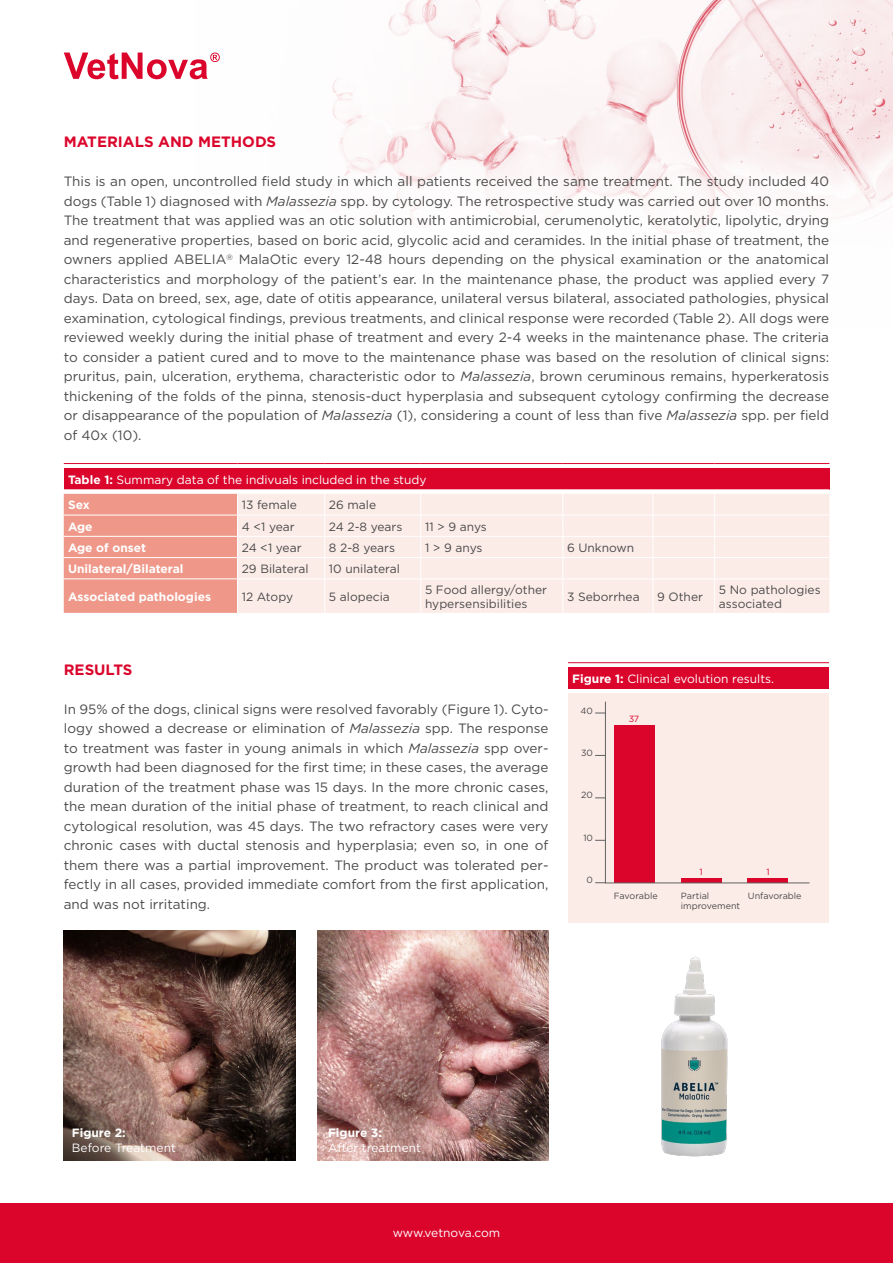
<style>
.page{position:relative;width:893px;height:1263px;background:#fff}
.page>*{position:absolute;margin:0;border:0;box-sizing:border-box;transform-origin:0 0}
.t1{font:700 15px "Gotham HTF";color:#db052c}
.t2{font:13.5px/19.5px "Gotham HTF";color:#4a4a49;text-align:justify}
.t3{font:12px/13.5px "Gotham";color:#4a4a49}
.t4{font:12px/25.5px "Gotham";color:#fff}
.t5{font:700 12px "Gotham";color:#fff}
.t6{font:12px "Gotham HTF";color:#fff}
.t7{font:700 12px "Gotham HTF";color:#fff}
.t8{font:9px "Gotham";color:#4a4a49}
.t9{font:9px "Gotham";color:#db052c}
.s1{font-style:italic}
.s2{font-weight:700}
</style>
<div class="page">
<img style="left:487px;top:0;width:406px;height:154px">
<div style="left:0;top:1203px;width:893px;height:60px;background:#db052c"></div>
<div style="left:64px;top:468px;width:765px;height:21px;background:#db052c"></div>
<svg style="left:64px;top:489px;width:765px;height:124px;background:#f9dbd5"></svg>
<hr style="left:64px;top:578px;width:174px;height:1px;background:#fff">
<hr style="left:238px;top:578px;width:87px;height:1px;background:#fff">
<hr style="left:237px;top:579px;width:1px;height:34px;background:#fff">
<hr style="left:325px;top:578px;width:96px;height:1px;background:#fff">
<hr style="left:324px;top:579px;width:1px;height:34px;background:#fff">
<hr style="left:421px;top:578px;width:142px;height:1px;background:#fff">
<hr style="left:420px;top:579px;width:1px;height:34px;background:#fff">
<hr style="left:563px;top:578px;width:90px;height:1px;background:#fff">
<hr style="left:562px;top:579px;width:1px;height:34px;background:#fff">
<hr style="left:653px;top:578px;width:62px;height:1px;background:#fff">
<hr style="left:653px;top:579px;width:1px;height:34px;background:#fff">
<hr style="left:715px;top:578px;width:114px;height:1px;background:#fff">
<hr style="left:714px;top:579px;width:1px;height:34px;background:#fff">
<hr style="left:64px;top:463px;width:174px;height:1px;background:#db052c">
<hr style="left:238px;top:463px;width:87px;height:1px;background:#db052c">
<hr style="left:325px;top:463px;width:96px;height:1px;background:#db052c">
<hr style="left:421px;top:463px;width:142px;height:1px;background:#db052c">
<hr style="left:563px;top:463px;width:90px;height:1px;background:#db052c">
<hr style="left:653px;top:463px;width:62px;height:1px;background:#db052c">
<hr style="left:715px;top:463px;width:114px;height:1px;background:#db052c">
<div style="left:568px;top:667px;width:261px;height:21px;background:#db052c"></div>
<div style="left:568px;top:693px;width:261px;height:229px;background:#fcece8"></div>
<hr style="left:568px;top:662px;width:261px;height:1px;background:#db052c">
<svg style="left:595px;top:701px;width:215px;height:183px"></svg>
<img style="left:661px;top:956px;width:67px;height:201px">
<svg style="left:64px;top:53px;width:156px;height:26px"></svg>
<img style="left:64px;top:930px;width:231px;height:230px">
<img style="left:317px;top:930px;width:232px;height:230px">
<p class="t1" style="left:64px;top:133px;width:214px">MATERIALS AND METHODS</p>
<p class="t2" style="left:64px;top:171px;width:767px">This is an open, uncontrolled field study in which all patients received the same treatment. The study included 40 dogs (Table 1) diagnosed with <span class="s1">Malassezia</span> spp. by cytology. The retrospective study was carried out over 10 months.<br>The treatment that was applied was an otic solution with antimicrobial, cerumenolytic, keratolytic, lipolytic, drying and regenerative properties, based on boric acid, glycolic acid and ceramides. In the initial phase of treatment, the owners applied ABELIA<sup>®</sup> MalaOtic every 12-48 hours depending on the physical examination or the anatomical characteristics and morphology of the patient’s ear. In the maintenance phase, the product was applied every 7 days. Data on breed, sex, age, date of otitis appearance, unilateral versus bilateral, associated pathologies, physical examination, cytological findings, previous treatments, and clinical response were recorded (Table 2). All dogs were reviewed weekly during the initial phase of treatment and every 2-4 weeks in the maintenance phase. The criteria to consider a patient cured and to move to the maintenance phase was based on the resolution of clinical signs: pruritus, pain, ulceration, erythema, characteristic odor to <span class="s1">Malassezia</span>, brown ceruminous remains, hyperkeratosis thickening of the folds of the pinna, stenosis-duct hyperplasia and subsequent cytology confirming the decrease or disappearance of the population of <span class="s1">Malassezia</span> (1), considering a count of less than five <span class="s1">Malassezia</span> spp. per field of 40x (10).</p>
<p class="t4" style="left:68px;top:466px;width:360px"><span class="s2">Table 1:</span> Summary data of the indivuals included in the study<br><span class="s2">Sex</span></p>
<p class="t3" style="left:242px;top:498px;width:57px">13 female</p>
<p class="t3" style="left:329px;top:498px;width:49px">26 male</p>
<p class="t5" style="left:68px;top:519px;width:26px">Age</p>
<p class="t3" style="left:242px;top:519px;width:54px">4 &lt;1 year</p>
<p class="t3" style="left:329px;top:519px;width:75px">24 2-8 years</p>
<p class="t3" style="left:425px;top:519px;width:63px">11 &gt; 9 anys</p>
<p class="t5" style="left:68px;top:541px;width:80px">Age of onset</p>
<p class="t3" style="left:242px;top:541px;width:61px">24 &lt;1 year</p>
<p class="t3" style="left:329px;top:541px;width:68px">8 2-8 years</p>
<p class="t3" style="left:425px;top:541px;width:59px">1 &gt; 9 anys</p>
<p class="t3" style="left:567px;top:541px;width:69px">6 Unknown</p>
<p class="t5" style="left:68px;top:562px;width:117px">Unilateral/Bilateral</p>
<p class="t3" style="left:242px;top:562px;width:68px">29 Bilateral</p>
<p class="t3" style="left:329px;top:562px;width:72px">10 unilateral</p>
<p class="t5" style="left:68px;top:590px;width:145px">Associated pathologies</p>
<p class="t3" style="left:242px;top:590px;width:53px">12 Atopy</p>
<p class="t3" style="left:329px;top:590px;width:62px">5 alopecia</p>
<p class="t3" style="left:425px;top:583px;width:123px">5 Food allergy/other hypersensibilities</p>
<p class="t3" style="left:567px;top:590px;width:74px">3 Seborrhea</p>
<p class="t3" style="left:657px;top:590px;width:47px">9 Other</p>
<p class="t3" style="left:719px;top:583px;width:103px">5 No pathologies associated</p>
<p class="t1" style="left:64px;top:661px;width:70px">RESULTS</p>
<p class="t2" style="left:64px;top:699px;width:486px">In 95% of the dogs, clinical signs were resolved favorably (Figure 1). Cyto&shy;logy showed a decrease or elimination of <span class="s1">Malassezia</span> spp. The response to treatment was faster in young animals in which <span class="s1">Malassezia</span> spp over&shy;growth had been diagnosed for the first time; in these cases, the average duration of the treatment phase was 15 days. In the more chronic cases, the mean duration of the initial phase of treatment, to reach clinical and cytological resolution, was 45 days. The two refractory cases were very chronic cases with ductal stenosis and hyperplasia; even so, in one of them there was a partial improvement. The product was tolerated per&shy;fectly in all cases, provided immediate comfort from the first application, and was not irritating.</p>
<p class="t4" style="left:572px;top:666px;width:203px"><span class="s2">Figure 1:</span> Clinical evolution results.</p>
<p class="t8" style="left:581px;top:706px;width:14px">40</p>
<p class="t8" style="left:581px;top:748px;width:13px">30</p>
<p class="t8" style="left:581px;top:790px;width:13px">20</p>
<p class="t8" style="left:583px;top:832px;width:11px">10</p>
<p class="t8" style="left:587px;top:875px;width:8px">0</p>
<p class="t9" style="left:629px;top:714px;width:12px">37</p>
<p class="t9" style="left:699px;top:867px;width:5px">1</p>
<p class="t9" style="left:766px;top:867px;width:5px">1</p>
<p class="t8" style="left:614px;top:891px;width:45px">Favorable</p>
<p class="t8" style="left:681px;top:891px;width:30px">Partial</p>
<p class="t8" style="left:748px;top:891px;width:55px">Unfavorable</p>
<p class="t8" style="left:681px;top:901px;width:61px">improvement</p>
<p class="t7" style="left:72px;top:1126px;width:55px">Figure 2:</p>
<p class="t6" style="left:72px;top:1141px;width:105px">Before Treatment</p>
<p class="t7" style="left:328px;top:1126px;width:55px">Figure 3:</p>
<p class="t6" style="left:328px;top:1141px;width:94px">After treatment</p>
<p class="t6" style="left:393px;top:1226px;width:109px">www.vetnova.com</p>
</div>
